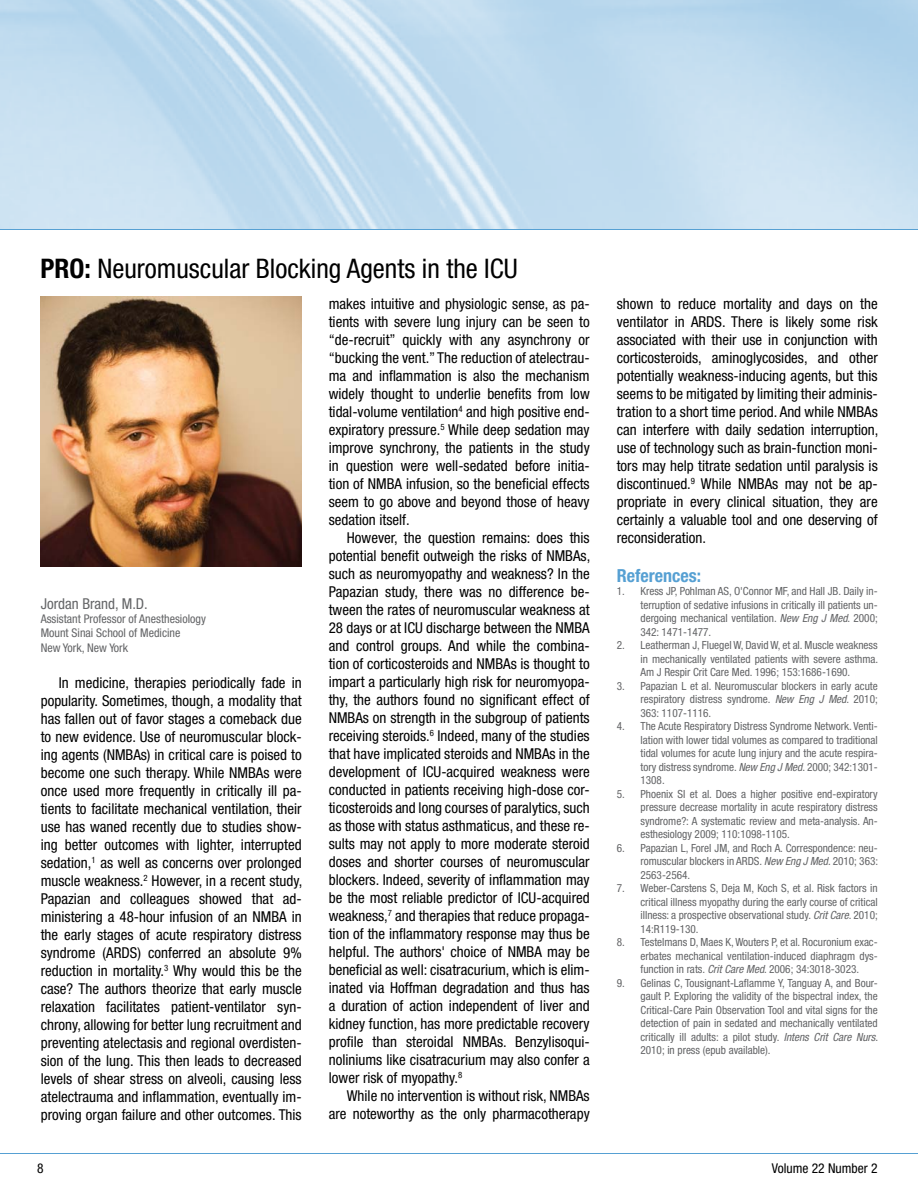
<style>
.page{position:relative;width:918px;height:1188px;background:#fff}
.page>*{position:absolute;margin:0;border:0;box-sizing:border-box;transform-origin:0 0}
.t1{font:condensed 27px "Helvetica Neue";color:#000}
.t2{font:700 condensed 18px "Helvetica Neue";color:#56a0d3}
.t3{font:condensed 15px/18px "Helvetica Neue";color:#000;text-align:justify}
.t4{font:condensed 15px "Helvetica Neue";color:#636466}
.t5{font:condensed 13.5px "Helvetica Neue";color:#000}
.t6{font:condensed 12px/14.4px "Helvetica Neue";color:#636466}
.t7{font:condensed 11.25px/13.5px "Helvetica Neue";color:#636466;text-align:justify}
.s1{font-weight:700}
.s2{font-style:italic}
</style>
<div class="page">
<img style="left:0;top:0;width:918px;height:229px">
<hr style="left:0;top:229px;width:918px;height:1px;background:#56a0d3">
<hr style="left:0;top:1153px;width:918px;height:1px;background:#56a0d3">
<img style="left:41px;top:297px;width:261px;height:270px">
<h1 class="t1" style="left:40px;top:253px;width:479px"><span class="s1">PRO:</span> Neuromuscular Blocking Agents in the ICU</h1>
<p class="t4" style="left:41px;top:595px;width:109px">Jordan Brand, M.D.</p>
<p class="t6" style="left:41px;top:612px;width:167px">Assistant Professor of Anesthesiology<br>Mount Sinai School of Medicine<br>New York, New York</p>
<p class="t3" style="left:41px;top:673px;width:263px;text-indent:18px">In medicine, therapies periodically fade in popularity. Sometimes, though, a modality that has fallen out of favor stages a comeback due to new evidence. Use of neuromuscular block&shy;ing agents (NMBAs) in critical care is poised to become one such therapy. While NMBAs were once used more frequently in critically ill pa&shy;tients to facilitate mechanical ventilation, their use has waned recently due to studies show&shy;ing better outcomes with lighter, interrupted sedation,<sup>1</sup> as well as concerns over prolonged muscle weakness.<sup>2</sup> However, in a recent study, Papazian and colleagues showed that ad&shy;ministering a 48-hour infusion of an NMBA in the early stages of acute respiratory distress syndrome (ARDS) conferred an absolute 9% reduction in mortality.<sup>3</sup> Why would this be the case? The authors theorize that early muscle relaxation facilitates patient-ventilator syn&shy;chrony, allowing for better lung recruitment and preventing atelectasis and regional overdisten&shy;sion of the lung. This then leads to decreased levels of shear stress on alveoli, causing less atelectrauma and inflammation, eventually im&shy;proving organ failure and other outcomes. This</p>
<p class="t3" style="left:329px;top:294px;width:263px">makes intuitive and physiologic sense, as pa&shy;tients with severe lung injury can be seen to “de-recruit” quickly with any asynchrony or “bucking the vent.” The reduction of atelectrau&shy;ma and inflammation is also the mechanism widely thought to underlie benefits from low tidal-volume ventilation<sup>4</sup> and high positive end&shy;expiratory pressure.<sup>5</sup> While deep sedation may improve synchrony, the patients in the study in question were well-sedated before initia&shy;tion of NMBA infusion, so the beneficial effects seem to go above and beyond those of heavy sedation itself.</p>
<p class="t3" style="left:329px;top:528px;width:263px;text-indent:18px">However, the question remains: does this potential benefit outweigh the risks of NMBAs, such as neuromyopathy and weakness? In the Papazian study, there was no difference be&shy;tween the rates of neuromuscular weakness at 28 days or at ICU discharge between the NMBA and control groups. And while the combina&shy;tion of corticosteroids and NMBAs is thought to impart a particularly high risk for neuromyopa&shy;thy, the authors found no significant effect of NMBAs on strength in the subgroup of patients receiving steroids.<sup>6</sup> Indeed, many of the studies that have implicated steroids and NMBAs in the development of ICU-acquired weakness were conducted in patients receiving high-dose cor&shy;ticosteroids and long courses of paralytics, such as those with status asthmaticus, and these re&shy;sults may not apply to more moderate steroid doses and shorter courses of neuromuscular blockers. Indeed, severity of inflammation may be the most reliable predictor of ICU-acquired weakness,<sup>7</sup> and therapies that reduce propaga&shy;tion of the inflammatory response may thus be helpful. The authors' choice of NMBA may be beneficial as well: cisatracurium, which is elim&shy;inated via Hoffman degradation and thus has a duration of action independent of liver and kidney function, has more predictable recovery profile than steroidal NMBAs. Benzylisoqui&shy;noliniums like cisatracurium may also confer a lower risk of myopathy.<sup>8</sup></p>
<p class="t3" style="left:329px;top:1086px;width:263px;text-align:right">While no intervention is without risk, NMBAs are noteworthy as the only pharmacotherapy</p>
<p class="t3" style="left:617px;top:294px;width:263px">shown to reduce mortality and days on the ventilator in ARDS. There is likely some risk associated with their use in conjunction with corticosteroids, aminoglycosides, and other potentially weakness-inducing agents, but this seems to be mitigated by limiting their adminis&shy;tration to a short time period. And while NMBAs can interfere with daily sedation interruption, use of technology such as brain-function moni&shy;tors may help titrate sedation until paralysis is discontinued.<sup>9</sup> While NMBAs may not be ap&shy;propriate in every clinical situation, they are certainly a valuable tool and one deserving of reconsideration.</p>
<p class="t2" style="left:617px;top:565px;width:86px">References:</p>
<p class="t7" style="left:641px;top:585px;width:239px;text-indent:-24px">1. Kress JP, Pohlman AS, O'Connor MF, and Hall JB. Daily in&shy;terruption of sedative infusions in critically ill patients un&shy;dergoing mechanical ventilation. <span class="s2">New Eng J Med</span>. 2000; 342: 1471-1477.</p>
<p class="t7" style="left:641px;top:639px;width:239px;text-indent:-24px">2. Leatherman J, Fluegel W, David W, et al. Muscle weakness in mechanically ventilated patients with severe asthma.<br>Am J Respir Crit Care Med. 1996; 153:1686-1690.</p>
<p class="t7" style="left:641px;top:679px;width:239px;text-indent:-24px">3. Papazian L et al. Neuromuscular blockers in early acute respiratory distress syndrome. <span class="s2">New Eng J Med</span>. 2010; 363: 1107-1116.</p>
<p class="t7" style="left:641px;top:720px;width:239px;text-indent:-24px">4. The Acute Respiratory Distress Syndrome Network. Venti&shy;lation with lower tidal volumes as compared to traditional tidal volumes for acute lung injury and the acute respira&shy;tory distress syndrome. <span class="s2">New Eng J Med</span>. 2000; 342:1301- 1308.</p>
<p class="t7" style="left:641px;top:787px;width:239px;text-indent:-24px">5. Phoenix SI et al. Does a higher positive end-expiratory pressure decrease mortality in acute respiratory distress syndrome?: A systematic review and meta-analysis. An&shy;esthesiology 2009; 110:1098-1105.</p>
<p class="t7" style="left:641px;top:841px;width:239px;text-indent:-24px">6. Papazian L, Forel JM, and Roch A. Correspondence: neu&shy;romuscular blockers in ARDS. <span class="s2">New Eng J Med</span>. 2010; 363:<br>2563-2564.</p>
<p class="t7" style="left:641px;top:882px;width:239px;text-indent:-24px">7. Weber-Carstens S, Deja M, Koch S, et al. Risk factors in critical illness myopathy during the early course of critical illness: a prospective observational study. <span class="s2">Crit Care</span>. 2010; 14:R119-130.</p>
<p class="t7" style="left:641px;top:936px;width:239px;text-indent:-24px">8. Testelmans D, Maes K, Wouters P, et al. Rocuronium exac&shy;erbates mechanical ventilation-induced diaphragm dys&shy;function in rats. <span class="s2">Crit Care Med</span>. 2006; 34:3018-3023.</p>
<p class="t7" style="left:641px;top:976px;width:239px;text-indent:-24px">9. Gelinas C, Tousignant-Laflamme Y, Tanguay A, and Bour&shy;gault P. Exploring the validity of the bispectral index, the Critical-Care Pain Observation Tool and vital signs for the detection of pain in sedated and mechanically ventilated critically ill adults: a pilot study. <span class="s2">Intens Crit Care Nurs</span>.<br>2010; in press (epub available).</p>
<p class="t5" style="left:37px;top:1160px;width:8px">8</p>
<p class="t5" style="left:772px;top:1160px;width:107px">Volume 22 Number 2</p>
</div>
